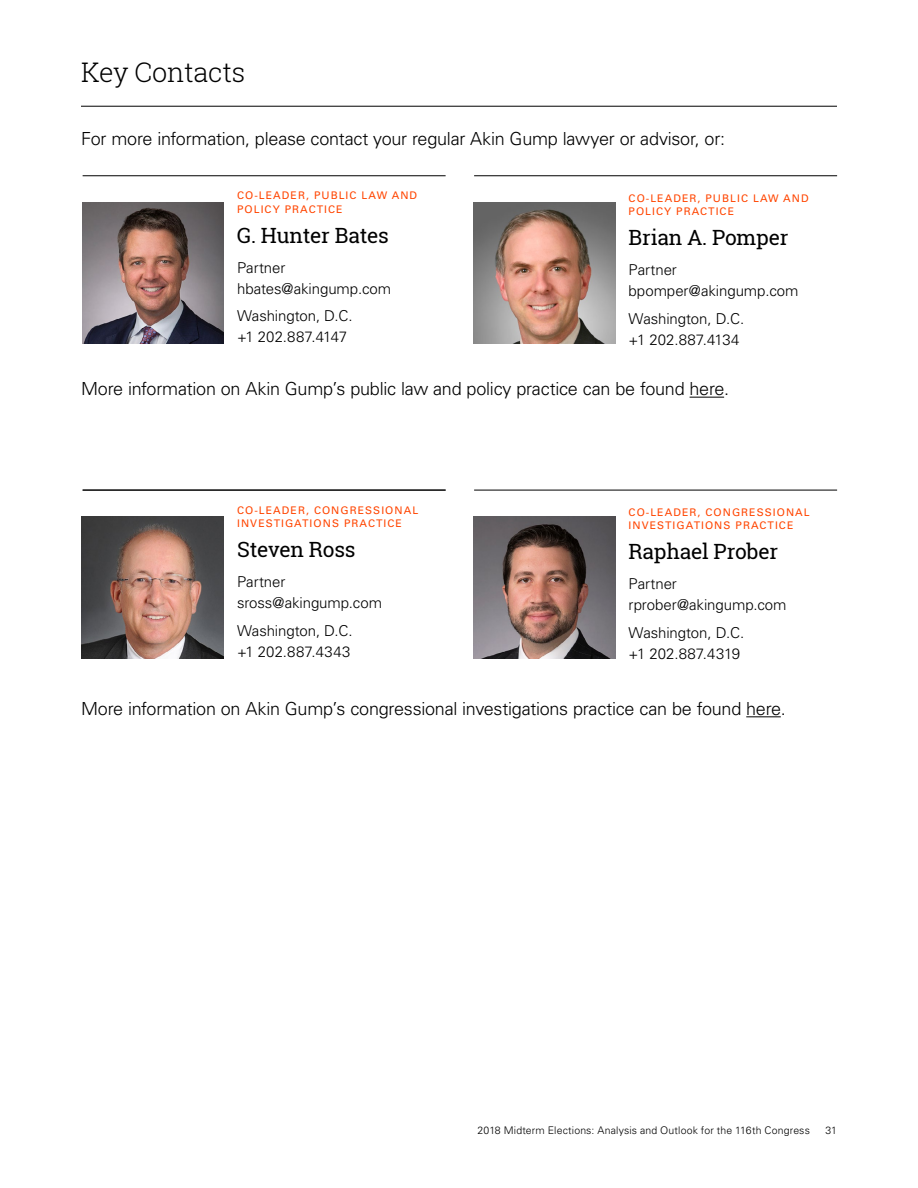
<style>
.page{position:relative;width:918px;height:1188px;background:#fff}
.page>*{position:absolute;margin:0;border:0;box-sizing:border-box;transform-origin:0 0}
.t1{font:300 27px "Roboto Slab";letter-spacing:-.01em;color:#000}
.t2{font:21px "Roboto Slab";letter-spacing:-.01em;color:#000}
.t3{font:300 18px "Univers LT Std";letter-spacing:-.015em;color:#000}
.t4{font:300 15px/21px "Univers LT Std";letter-spacing:-.005em;color:#000}
.t5{font:10.5px/13.5px "Univers LT Std";letter-spacing:.1em;color:#ff4500}
.t6{font:300 10.5px "Univers LT Std";letter-spacing:.015em;color:#000}
</style>
<div class="page">
<hr style="left:690px;top:397px;width:34px;height:1px;background:#000">
<hr style="left:746px;top:716px;width:35px;height:1px;background:#000">
<hr style="left:81px;top:106px;width:756px;height:1px;background:#000">
<hr style="left:83px;top:175px;width:363px;height:1px;background:#000">
<hr style="left:474px;top:175px;width:363px;height:1px;background:#000">
<hr style="left:83px;top:490px;width:363px;height:1px;background:#000">
<hr style="left:474px;top:490px;width:363px;height:1px;background:#000">
<img style="left:82px;top:517px;width:142px;height:142px">
<img style="left:473px;top:517px;width:142px;height:142px">
<img style="left:83px;top:202px;width:141px;height:142px">
<img style="left:473px;top:202px;width:142px;height:142px">
<h1 class="t1" style="left:81px;top:54px;width:166px">Key Contacts</h1>
<p class="t3" style="left:81px;top:128px;width:646px">For more information, please contact your regular Akin Gump lawyer or advisor, or:</p>
<p class="t5" style="left:237px;top:189px;width:182px">CO-LEADER, PUBLIC LAW AND<br>POLICY PRACTICE</p>
<h2 class="t2" style="left:237px;top:221px;width:153px">G. Hunter Bates</h2>
<p class="t4" style="left:237px;top:257px;width:156px">Partner hbates@akingump.com</p>
<p class="t4" style="left:237px;top:306px;width:117px">Washington, D.C. +1 202.887.4147</p>
<p class="t5" style="left:629px;top:191px;width:182px">CO-LEADER, PUBLIC LAW AND<br>POLICY PRACTICE</p>
<h2 class="t2" style="left:629px;top:223px;width:161px">Brian A. Pomper</h2>
<p class="t4" style="left:629px;top:259px;width:171px">Partner bpomper@akingump.com</p>
<p class="t4" style="left:629px;top:308px;width:117px">Washington, D.C. +1 202.887.4134</p>
<p class="t3" style="left:81px;top:378px;width:650px">More information on Akin Gump’s public law and policy practice can be found here.</p>
<p class="t5" style="left:237px;top:503px;width:183px">CO-LEADER, CONGRESSIONAL<br>INVESTIGATIONS PRACTICE</p>
<h2 class="t2" style="left:237px;top:535px;width:120px">Steven Ross</h2>
<p class="t4" style="left:237px;top:571px;width:146px">Partner sross@akingump.com</p>
<p class="t4" style="left:237px;top:620px;width:117px">Washington, D.C. +1 202.887.4343</p>
<p class="t5" style="left:629px;top:505px;width:183px">CO-LEADER, CONGRESSIONAL<br>INVESTIGATIONS PRACTICE</p>
<h2 class="t2" style="left:629px;top:537px;width:151px">Raphael Prober</h2>
<p class="t4" style="left:629px;top:574px;width:160px">Partner rprober@akingump.com</p>
<p class="t4" style="left:629px;top:622px;width:117px">Washington, D.C. +1 202.887.4319</p>
<p class="t3" style="left:81px;top:698px;width:706px">More information on Akin Gump’s congressional investigations practice can be found here.</p>
<p class="t6" style="left:477px;top:1124px;width:334px">2018 Midterm Elections: Analysis and Outlook for the 116th Congress</p>
<p class="t6" style="left:825px;top:1124px;width:13px">31</p>
</div>
